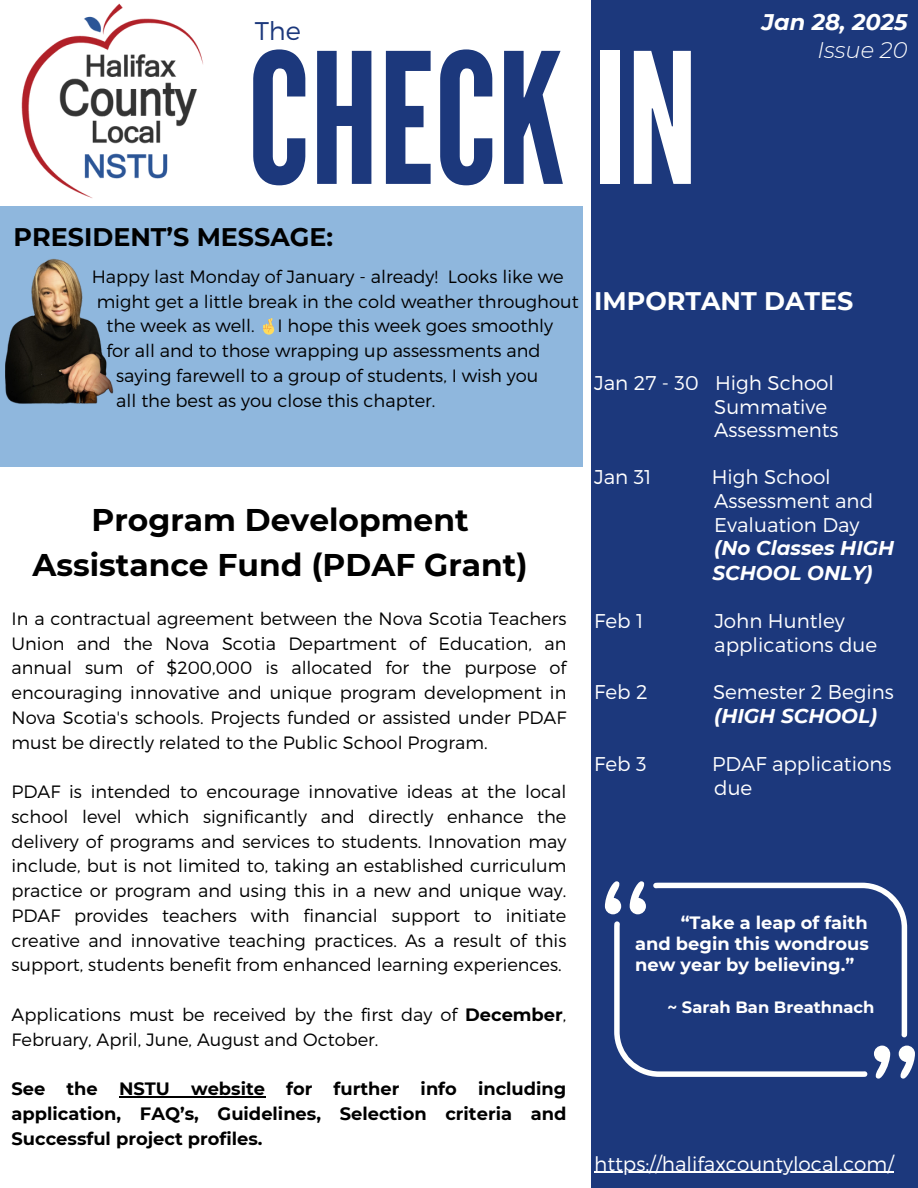
<style>
.page{position:relative;width:918px;height:1188px;background:#fff}
.page>*{position:absolute;margin:0;border:0;box-sizing:border-box;transform-origin:0 0}
.t1{font:181.05px "League Gothic";color:#1c387c}
.t2{font:700 31.35px/45px "Montserrat";color:#000;text-align:center}
.t3{font:300 25.5px "Montserrat";color:#1c387c}
.t4{font:700 25.35px "Montserrat";color:#000}
.t5{font:700 25.35px "Montserrat";color:#fff}
.t6{font:italic 700 22.5px "Montserrat";color:#fff}
.t7{font:italic 300 22.5px "Montserrat";color:#fff}
.t8{font:300 19.95px "Montserrat";color:#fff}
.t9{font:italic 700 19.95px "Montserrat";color:#fff}
.t10{font:300 17.85px/24.8px "Montserrat";color:#000;text-align:justify}
.t11{font:700 17.85px/24.8px "Montserrat";color:#000;text-align:justify}
.t12{font:700 17.85px/21.3px "Montserrat";color:#fff;text-align:justify}
.t13{font:700 16.35px "Montserrat";color:#fff}
.s1{color:#fff}
.s2{font-weight:700}
</style>
<div class="page">
<div style="left:591px;top:0;width:327px;height:1188px;background:#1c387c"></div>
<div style="left:0;top:206px;width:582px;height:261px;background:#8fb7dd"></div>
<img style="left:5px;top:258px;width:109px;height:146px">
<img style="left:21px;top:3px;width:182px;height:195px">
<svg style="left:605px;top:881px;width:310px;height:197px"></svg>
<hr style="left:594px;top:1172px;width:300px;height:1px;background:#fff">
<hr style="left:119px;top:1096px;width:146px;height:1px;background:#000">
<p class="t3" style="left:247px;top:14px;width:55px"><span class="s1">I</span>The</p>
<h5 class="t1" style="left:247px;top:15px;width:452px">CHECK<span class="s1">IN</span></h5>
<p class="t4" style="left:14px;top:221px;width:321px">PRESIDENT’S MESSAGE:</p>
<p class="t6" style="left:762px;top:8px;width:147px">Jan 28, 2025</p>
<p class="t7" style="left:817px;top:37px;width:92px">Issue 20</p>
<h3 class="t10" style="left:92px;top:263px;width:473px">Happy last Monday of January - already! Looks like we</h3>
<p class="t10" style="left:97px;top:288px;width:483px">might get a little break in the cold weather throughout</p>
<p class="t10" style="left:106px;top:313px;width:150px">the week as well.</p>
<p class="t10" style="left:277px;top:313px;width:277px">I hope this week goes smoothly</p>
<p class="t10" style="left:106px;top:338px;width:436px">for all and to those wrapping up assessments and</p>
<p class="t10" style="left:116px;top:362px;width:424px">saying farewell to a group of students, I wish you</p>
<p class="t10" style="left:116px;top:387px;width:321px">all the best as you close this chapter.</p>
<p class="t2" style="left:32px;top:497px;width:497px">Program Development<br>Assistance Fund (PDAF Grant)</p>
<p class="t10" style="left:12px;top:605px;width:556px">In a contractual agreement between the Nova Scotia Teachers Union and the Nova Scotia Department of Education, an annual sum of $200,000 is allocated for the purpose of encouraging innovative and unique program development in Nova Scotia's schools. Projects funded or assisted under PDAF must be directly related to the Public School Program.</p>
<h2 class="t10" style="left:12px;top:778px;width:556px">PDAF is intended to encourage innovative ideas at the local school level which significantly and directly enhance the delivery of programs and services to students. Innovation may include, but is not limited to, taking an established curriculum practice or program and using this in a new and unique way.<br>PDAF provides teachers with financial support to initiate creative and innovative teaching practices. As a result of this support, students benefit from enhanced learning experiences.</h2>
<p class="t10" style="left:12px;top:1001px;width:556px">Applications must be received by the first day of <span class="s2">December</span>,<br>February, April, June, August and October.</p>
<p class="t11" style="left:12px;top:1076px;width:556px">See the NSTU website for further info including application, FAQ’s, Guidelines, Selection criteria and Successful project profiles.</p>
<p class="t5" style="left:594px;top:286px;width:261px">IMPORTANT DATES</p>
<p class="t8" style="left:594px;top:370px;width:242px">Jan 27 - 30 High School</p>
<p class="t8" style="left:714px;top:394px;width:114px">Summative</p>
<p class="t8" style="left:714px;top:417px;width:126px">Assessments</p>
<p class="t8" style="left:594px;top:464px;width:59px">Jan 31</p>
<p class="t8" style="left:712px;top:464px;width:121px">High School</p>
<p class="t8" style="left:714px;top:488px;width:160px">Assessment and</p>
<p class="t8" style="left:714px;top:512px;width:147px">Evaluation Day</p>
<p class="t9" style="left:714px;top:536px;width:182px">(No Classes HIGH</p>
<p class="t9" style="left:713px;top:561px;width:162px">SCHOOL ONLY)</p>
<p class="t8" style="left:594px;top:608px;width:51px">Feb 1</p>
<p class="t8" style="left:714px;top:608px;width:132px">John Huntley</p>
<p class="t8" style="left:714px;top:632px;width:164px">applications due</p>
<p class="t8" style="left:594px;top:679px;width:55px">Feb 2</p>
<p class="t8" style="left:713px;top:679px;width:182px">Semester 2 Begins</p>
<p class="t9" style="left:714px;top:704px;width:164px">(HIGH SCHOOL)</p>
<h3 class="t8" style="left:594px;top:751px;width:54px">Feb 3</h3>
<h3 class="t8" style="left:712px;top:751px;width:181px">PDAF applications</h3>
<p class="t8" style="left:714px;top:775px;width:40px">due</p>
<h1 class="t12" style="left:635px;top:912px;width:235px;text-indent:45px">“Take a leap of faith and begin this wondrous new year by believing.”</h1>
<h4 class="t13" style="left:668px;top:997px;width:208px">~ Sarah Ban Breathnach</h4>
<p class="t8" style="left:594px;top:1151px;width:301px">https://halifaxcountylocal.com/</p>
</div>
